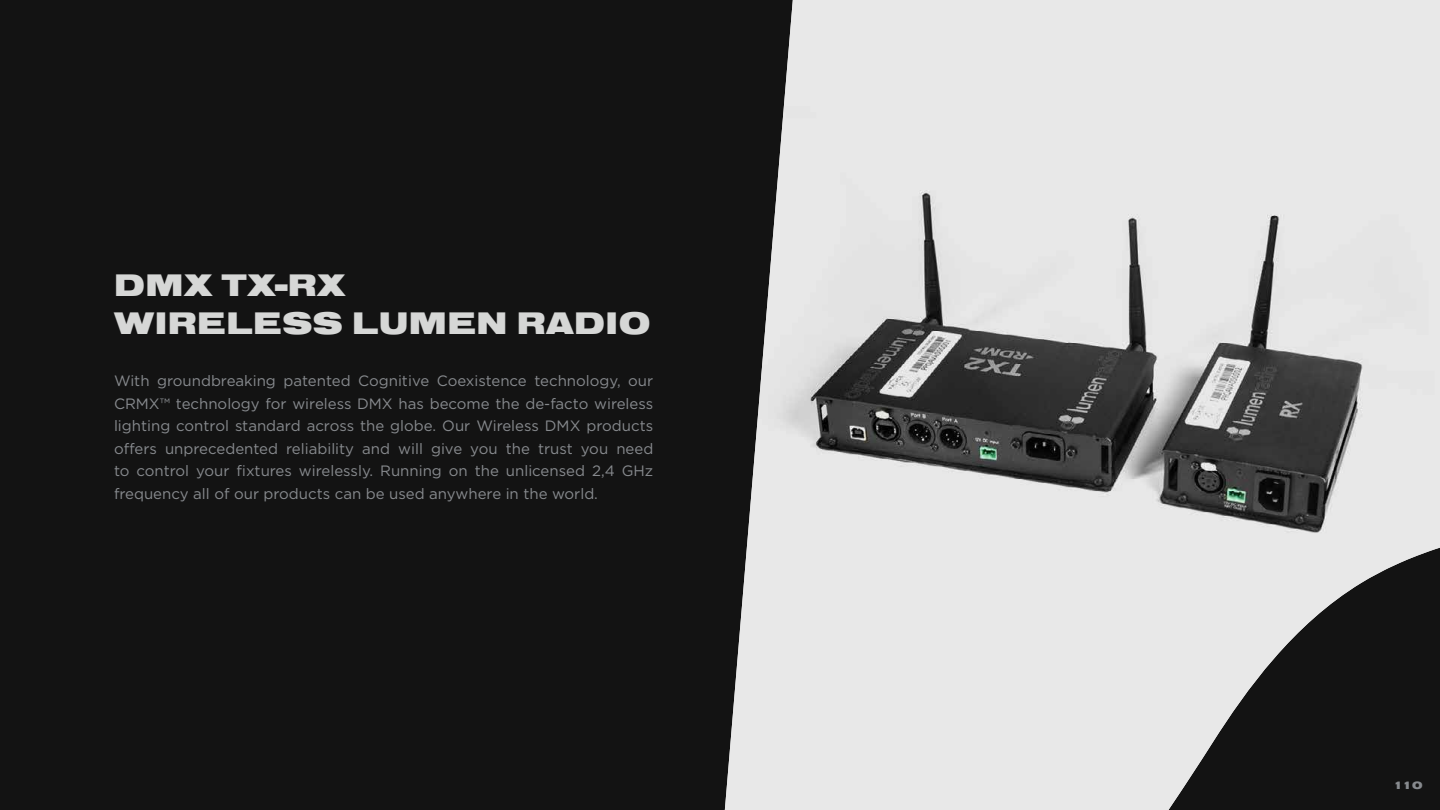
<style>
.page{position:relative;width:1440px;height:810px;background:#131313}
.page>*{position:absolute;margin:0;border:0;box-sizing:border-box;transform-origin:0 0}
.t1{font:32.4px/38.8px "Nimbus Sans DOT Blac Exte";letter-spacing:.015em;color:#d6d7d6}
.t2{font:15px/22.5px "Gotham";color:#878a8e;text-align:justify}
.t3{font:11.1px "Nimbus Sans DOT Blac Exte";color:#878a8e}
</style>
<div class="page">
<img style="left:725px;top:0;width:715px;height:810px">
<h1 class="t1" style="left:114px;top:266px;width:538px">DMX TX-RX<br>WIRELESS LUMEN RADIO</h1>
<p class="t2" style="left:114px;top:369px;width:541px">With groundbreaking patented Cognitive Coexistence technology, our CRMX™ technology for wireless DMX has become the de-facto wireless lighting control standard across the globe. Our Wireless DMX products offers unprecedented reliability and will give you the trust you need to control your fixtures wirelessly. Running on the unlicensed 2,4 GHz frequency all of our products can be used anywhere in the world.</p>
<p class="t3" style="left:1393px;top:779px;width:31px">110</p>
</div>
